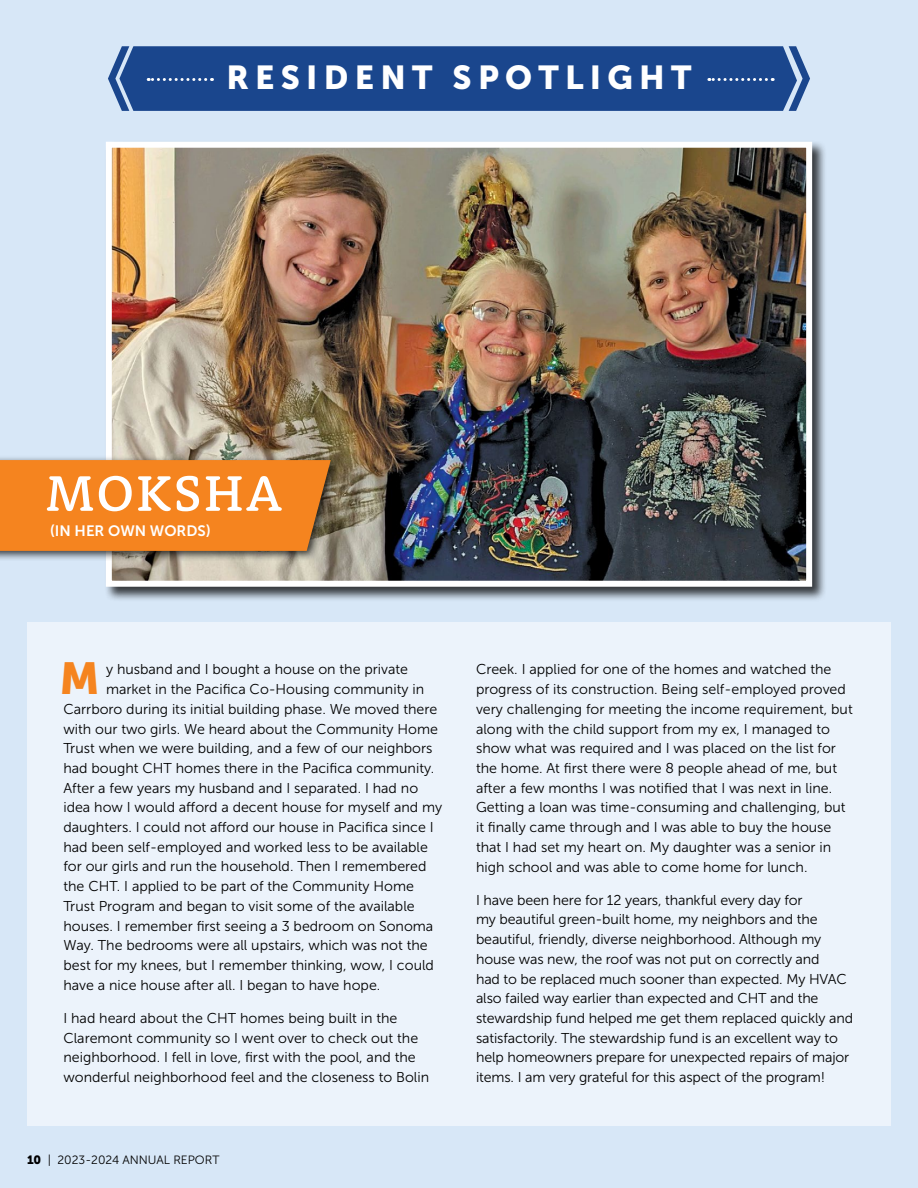
<style>
.page{position:relative;width:918px;height:1188px;background:#d7e7f7}
.page>*{position:absolute;margin:0;border:0;box-sizing:border-box;transform-origin:0 0}
.t1{font:500 51.3px "Rooney";letter-spacing:.05em;color:#fff}
.t2{font:44.55px "Museo Sans 900";color:#f5841f}
.t3{font:33px "Museo Sans 900";letter-spacing:.19em;color:#fff}
.t4{font:15px "Museo Sans 700";color:#fff}
.t5{font:14.25px/19.6px "Museo Sans 300";color:#000}
.t6{font:12px "Museo Sans 300";color:#000}
.s1{font-family:"Museo Sans 900"}
</style>
<div class="page">
<div style="left:27px;top:622px;width:864px;height:503px;background:#ecf3fb"></div>
<div style="left:104px;top:140px;width:723px;height:461px;background:#000;opacity:.75"></div>
<img style="left:113px;top:149px;width:692px;height:431px">
<div style="left:106px;top:142px;width:706px;height:445px;border:6px solid #fff"></div>
<div style="left:0;top:455px;width:341px;height:107px;background:#000;opacity:.75"></div>
<div style="left:0;top:460px;width:331px;height:91px;background:#f5841f"></div>
<div style="left:129px;top:46px;width:660px;height:65px;background:#1a468d"></div>
<svg style="left:108px;top:46px;width:21px;height:65px"></svg>
<svg style="left:789px;top:46px;width:21px;height:65px"></svg>
<svg style="left:148px;top:78px;width:58px;height:3px"></svg>
<svg style="left:709px;top:78px;width:57px;height:3px"></svg>
<h3 class="t3" style="left:226px;top:58px;width:467px">RESIDENT SPOTLIGHT</h3>
<h1 class="t1" style="left:46px;top:460px;width:238px">MOKSHA</h1>
<p class="t4" style="left:50px;top:522px;width:163px">(IN HER OWN WORDS)</p>
<h2 class="t2" style="left:60px;top:653px;width:42px">M</h2>
<p class="t5" style="left:106px;top:660px;width:304px">y husband and I bought a house on the private</p>
<p class="t5" style="left:106px;top:679px;width:320px">market in the Pacifica Co-Housing community in</p>
<p class="t5" style="left:63px;top:699px;width:375px">Carrboro during its initial building phase. We moved there</p>
<p class="t5" style="left:63px;top:719px;width:376px">with our two girls. We heard about the Community Home</p>
<p class="t5" style="left:63px;top:739px;width:371px">Trust when we were building, and a few of our neighbors</p>
<p class="t5" style="left:63px;top:758px;width:373px">had bought CHT homes there in the Pacifica community.</p>
<p class="t5" style="left:63px;top:778px;width:356px">After a few years my husband and I separated. I had no</p>
<p class="t5" style="left:63px;top:798px;width:380px">idea how I would afford a decent house for myself and my</p>
<p class="t5" style="left:63px;top:817px;width:372px">daughters. I could not afford our house in Pacifica since I</p>
<p class="t5" style="left:63px;top:837px;width:366px">had been self-employed and worked less to be available</p>
<p class="t5" style="left:63px;top:857px;width:365px">for our girls and run the household. Then I remembered</p>
<p class="t5" style="left:63px;top:877px;width:352px">the CHT. I applied to be part of the Community Home</p>
<p class="t5" style="left:63px;top:896px;width:353px">Trust Program and began to visit some of the available</p>
<p class="t5" style="left:63px;top:916px;width:371px">houses. I remember first seeing a 3 bedroom on Sonoma</p>
<p class="t5" style="left:63px;top:936px;width:366px">Way. The bedrooms were all upstairs, which was not the</p>
<p class="t5" style="left:63px;top:955px;width:372px">best for my knees, but I remember thinking, wow, I could</p>
<p class="t5" style="left:63px;top:975px;width:318px">have a nice house after all. I began to have hope.</p>
<p class="t5" style="left:63px;top:1008px;width:367px">I had heard about the CHT homes being built in the Claremont community so I went over to check out the neighborhood. I fell in love, first with the pool, and the wonderful neighborhood feel and the closeness to Bolin</p>
<p class="t6" style="left:27px;top:1153px;width:194px"><span class="s1">10</span> | 2023-2024 ANNUAL REPORT</p>
<p class="t5" style="left:476px;top:660px;width:378px">Creek. I applied for one of the homes and watched the progress of its construction. Being self-employed proved very challenging for meeting the income requirement, but along with the child support from my ex, I managed to show what was required and I was placed on the list for the home. At first there were 8 people ahead of me, but after a few months I was notified that I was next in line.<br>Getting a loan was time-consuming and challenging, but it finally came through and I was able to buy the house that I had set my heart on. My daughter was a senior in high school and was able to come home for lunch.</p>
<p class="t5" style="left:476px;top:890px;width:379px">I have been here for 12 years, thankful every day for<br>my beautiful green-built home, my neighbors and the beautiful, friendly, diverse neighborhood. Although my house was new, the roof was not put on correctly and<br>had to be replaced much sooner than expected. My HVAC also failed way earlier than expected and CHT and the stewardship fund helped me get them replaced quickly and satisfactorily. The stewardship fund is an excellent way to help homeowners prepare for unexpected repairs of major items. I am very grateful for this aspect of the program!</p>
</div>
